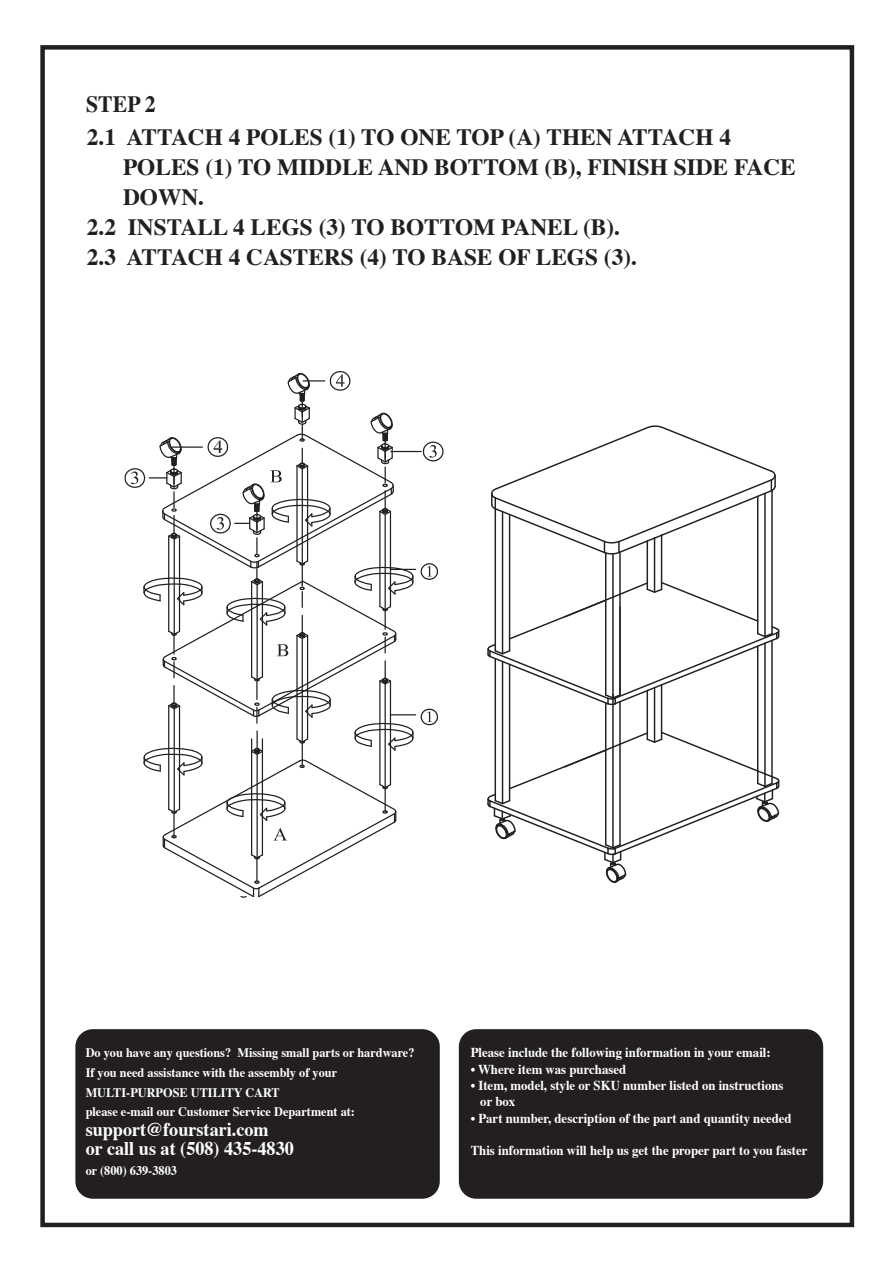
<style>
.page{position:relative;width:893px;height:1263px;background:#fff}
.page>*{position:absolute;margin:0;border:0;box-sizing:border-box;transform-origin:0 0}
.t1{font:700 23.4px "Times";color:#231f20}
.t2{font:700 23.4px "Times";color:#231f20;scale:.93 1}
.t3{font:700 19.35px/19.6px "Times";color:#fff;scale:.94 1}
.t4{font:700 13.65px/16.4px "Times";color:#fff;scale:.94 1}
.t5{font:700 13.05px/19.6px "Times";color:#fff;scale:.94 1}
</style>
<div class="page">
<div style="left:40px;top:45px;width:814px;height:1182px;border:4px solid #231f20"></div>
<div style="left:75px;top:1029px;width:365px;height:170px;background:#231f20;border-radius:17px"></div>
<div style="left:459px;top:1029px;width:364px;height:170px;background:#231f20;border-radius:17px"></div>
<hr style="left:494px;top:509px;width:2px;height:142px;background:#231f20">
<hr style="left:509px;top:515px;width:1px;height:136px;background:#231f20">
<hr style="left:502px;top:512px;width:1px;height:142px;background:#231f20">
<hr style="left:605px;top:553px;width:1px;height:142px;background:#231f20">
<hr style="left:612px;top:554px;width:1px;height:144px;background:#231f20">
<hr style="left:757px;top:496px;width:1px;height:138px;background:#231f20">
<hr style="left:771px;top:491px;width:1px;height:143px;background:#231f20">
<hr style="left:764px;top:493px;width:1px;height:144px;background:#231f20">
<hr style="left:494px;top:659px;width:2px;height:142px;background:#231f20">
<hr style="left:509px;top:664px;width:1px;height:137px;background:#231f20">
<hr style="left:502px;top:662px;width:1px;height:142px;background:#231f20">
<hr style="left:605px;top:703px;width:1px;height:142px;background:#231f20">
<hr style="left:619px;top:702px;width:1px;height:143px;background:#231f20">
<hr style="left:612px;top:694px;width:1px;height:154px;background:#231f20">
<hr style="left:757px;top:646px;width:1px;height:137px;background:#231f20">
<hr style="left:771px;top:641px;width:1px;height:142px;background:#231f20">
<hr style="left:764px;top:643px;width:1px;height:143px;background:#231f20">
<hr style="left:646px;top:690px;width:2px;height:49px;background:#231f20">
<hr style="left:660px;top:685px;width:2px;height:54px;background:#231f20">
<hr style="left:653px;top:688px;width:2px;height:54px;background:#231f20">
<hr style="left:619px;top:552px;width:1px;height:143px;background:#231f20">
<hr style="left:646px;top:541px;width:2px;height:48px;background:#231f20">
<hr style="left:660px;top:535px;width:2px;height:54px;background:#231f20">
<hr style="left:653px;top:538px;width:2px;height:54px;background:#231f20">
<svg style="left:487px;top:581px;width:293px;height:125px"></svg>
<svg style="left:491px;top:425px;width:285px;height:130px"></svg>
<svg style="left:487px;top:731px;width:293px;height:152px"></svg>
<svg style="left:124px;top:371px;width:320px;height:527px"></svg>
<h1 class="t2" style="left:86px;top:81px;width:76px">STEP 2</h1>
<h1 class="t1" style="left:87px;top:115px;width:645px">2.1 ATTACH 4 POLES (1) TO ONE TOP (A) THEN ATTACH 4</h1>
<h1 class="t1" style="left:123px;top:145px;width:674px">POLES (1) TO MIDDLE AND BOTTOM (B), FINISH SIDE FACE</h1>
<h1 class="t1" style="left:123px;top:175px;width:83px">DOWN.</h1>
<h1 class="t1" style="left:87px;top:205px;width:534px">2.2 INSTALL 4 LEGS (3) TO BOTTOM PANEL (B).</h1>
<h1 class="t1" style="left:87px;top:235px;width:551px">2.3 ATTACH 4 CASTERS (4) TO BASE OF LEGS (3).</h1>
<p class="t5" style="left:86px;top:1042px;width:351px">Do you have any questions? Missing small parts or hardware?<br>If you need assistance with the assembly of your MULTI-PURPOSE UTILITY CART<br>please e-mail our Customer Service Department at:</p>
<h2 class="t3" style="left:86px;top:1117px;width:223px">support@fourstari.com<br>or call us at (508) 435-4830</h2>
<p class="t5" style="left:86px;top:1160px;width:99px">or (800) 639-3803</p>
<p class="t4" style="left:470px;top:1043px;width:321px">Please include the following information in your email:</p>
<p class="t4" style="left:470px;top:1059px;width:167px">• Where item was purchased</p>
<p class="t4" style="left:480px;top:1076px;width:324px;text-indent:-10px">• Item, model, style or SKU number listed on instructions or box</p>
<p class="t4" style="left:470px;top:1108px;width:343px">• Part number, description of the part and quantity needed</p>
<p class="t4" style="left:470px;top:1141px;width:360px">This information will help us get the proper part to you faster</p>
</div>
